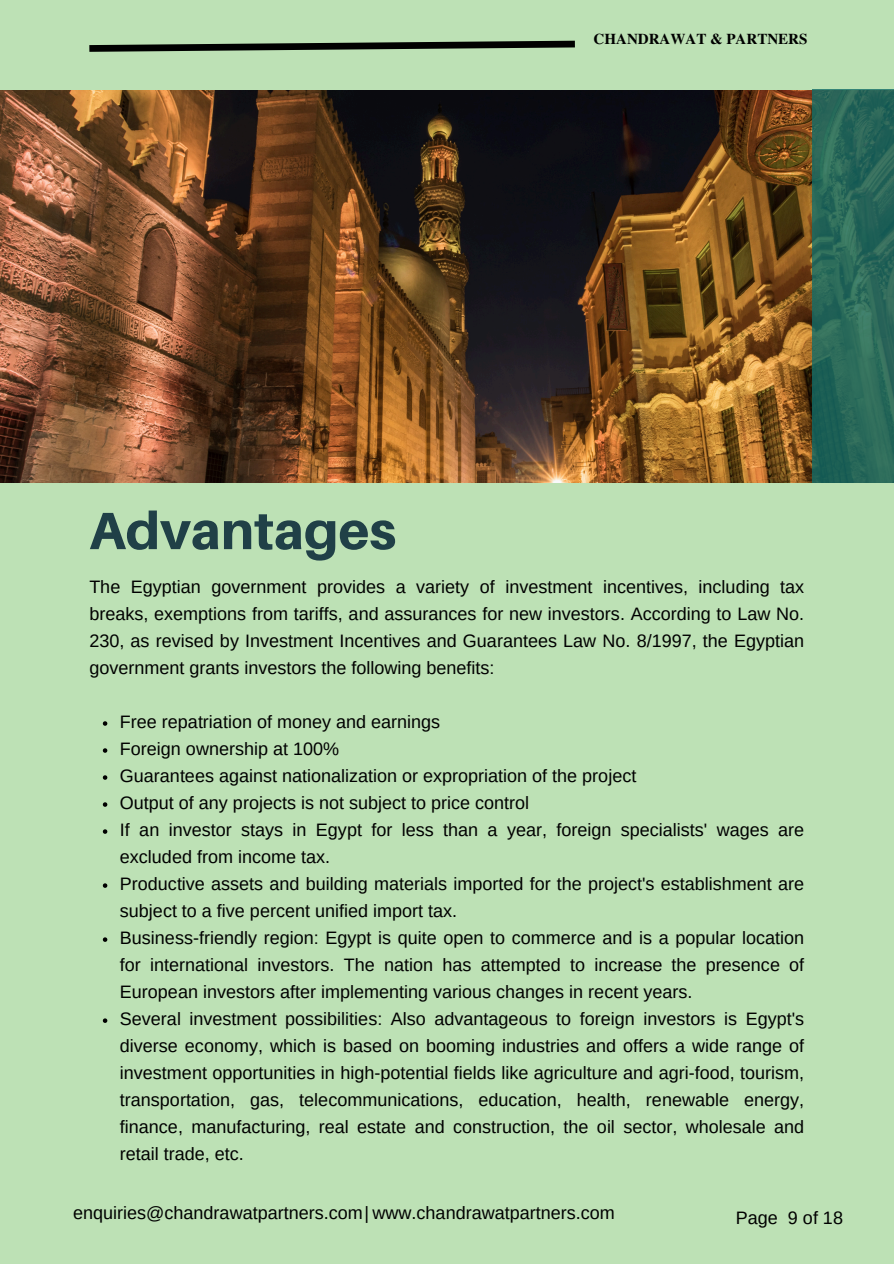
<style>
.page{position:relative;width:894px;height:1264px;background:#fff}
.page>*{position:absolute;margin:0;border:0;box-sizing:border-box;transform-origin:0 0}
.t1{font:800 52.5px "Aileron";color:#204047}
.t2{font:18px/27px "Arimo";color:#000;text-align:justify}
.t3{font:700 15px "Te X Gyre Termes";color:#000}
</style>
<div class="page">
<div style="left:0;top:0;width:893px;height:1263px;background:#bde1b5"></div>
<svg style="left:89px;top:40px;width:486px;height:12px"></svg>
<img style="left:0;top:90px;width:811px;height:393px">
<svg style="left:811px;top:89px;width:82px;height:394px;background:#2a6757"></svg>
<svg style="left:103px;top:721px;width:4px;height:4px"></svg>
<svg style="left:103px;top:748px;width:4px;height:4px"></svg>
<svg style="left:103px;top:775px;width:4px;height:4px"></svg>
<svg style="left:103px;top:802px;width:4px;height:4px"></svg>
<svg style="left:103px;top:829px;width:4px;height:4px"></svg>
<svg style="left:103px;top:883px;width:4px;height:4px"></svg>
<svg style="left:103px;top:937px;width:4px;height:4px"></svg>
<svg style="left:103px;top:1018px;width:4px;height:4px"></svg>
<p class="t3" style="left:593px;top:28px;width:215px">CHANDRAWAT &amp; PARTNERS</p>
<p class="t1" style="left:89px;top:498px;width:308px">Advantages</p>
<h1 class="t2" style="left:89px;top:573px;width:716px">The Egyptian government provides a variety of investment incentives, including tax breaks, exemptions from tariffs, and assurances for new investors. According to Law No.<br>230, as revised by Investment Incentives and Guarantees Law No. 8/1997, the Egyptian government grants investors the following benefits:</h1>
<h2 class="t2" style="left:120px;top:708px;width:321px">Free repatriation of money and earnings</h2>
<p class="t2" style="left:120px;top:735px;width:221px">Foreign ownership at 100%</p>
<p class="t2" style="left:120px;top:762px;width:517px">Guarantees against nationalization or expropriation of the project</p>
<p class="t2" style="left:120px;top:789px;width:410px">Output of any projects is not subject to price control</p>
<p class="t2" style="left:120px;top:816px;width:685px">If an investor stays in Egypt for less than a year, foreign specialists' wages are excluded from income tax.</p>
<p class="t2" style="left:120px;top:870px;width:685px">Productive assets and building materials imported for the project's establishment are subject to a five percent unified import tax.</p>
<p class="t2" style="left:120px;top:924px;width:685px">Business-friendly region: Egypt is quite open to commerce and is a popular location for international investors. The nation has attempted to increase the presence of European investors after implementing various changes in recent years.</p>
<p class="t2" style="left:120px;top:1005px;width:685px">Several investment possibilities: Also advantageous to foreign investors is Egypt's diverse economy, which is based on booming industries and offers a wide range of investment opportunities in high-potential fields like agriculture and agri-food, tourism, transportation, gas, telecommunications, education, health, renewable energy, finance, manufacturing, real estate and construction, the oil sector, wholesale and retail trade, etc.</p>
<p class="t2" style="left:73px;top:1199px;width:543px">enquiries@chandrawatpartners.com| www.chandrawatpartners.com</p>
<p class="t2" style="left:735px;top:1204px;width:109px">Page 9 of 18</p>
</div>
